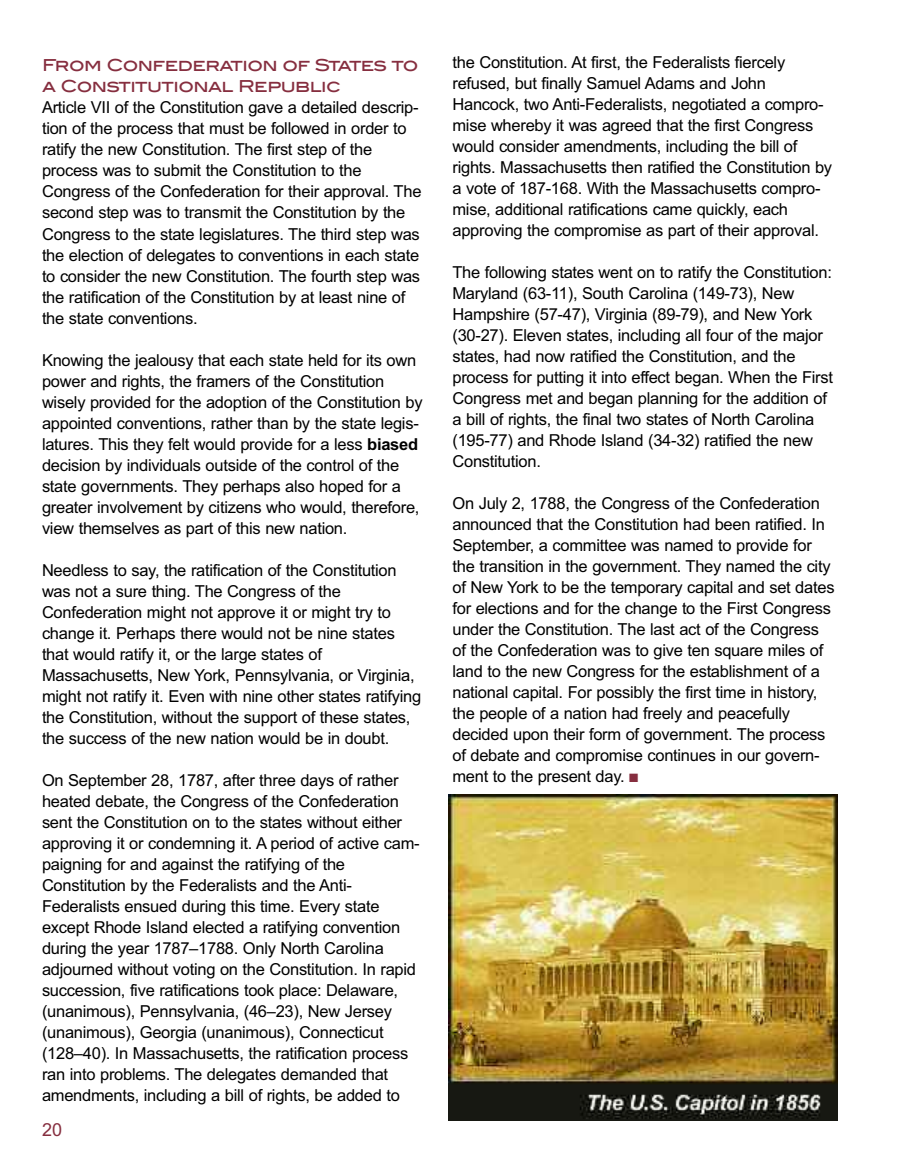
<style>
.page{position:relative;width:905px;height:1175px;background:#fff}
.page>*{position:absolute;margin:0;border:0;box-sizing:border-box;transform-origin:0 0}
.t1{font:18px "Arial";color:#862e3f}
.t2{font:16.5px/21px "Arial";letter-spacing:-.015em;color:#000}
.t3{font:16.5px/21px "Blair Md ITCTT Medium";letter-spacing:-.035em;color:#862e3f}
.s1{font-weight:700}
.s2{color:#862e3f}
</style>
<div class="page">
<img style="left:448px;top:794px;width:389px;height:326px">
<p class="t3" style="left:42px;top:55px;width:378px">From Confederation of States to a Constitutional Republic</p>
<p class="t2" style="left:42px;top:97px;width:381px">Article VII of the Constitution gave a detailed descrip&shy;tion of the process that must be followed in order to ratify the new Constitution. The first step of the process was to submit the Constitution to the Congress of the Confederation for their approval. The second step was to transmit the Constitution by the Congress to the state legislatures. The third step was the election of delegates to conventions in each state to consider the new Constitution. The fourth step was the ratification of the Constitution by at least nine of the state conventions.</p>
<p class="t2" style="left:42px;top:349px;width:382px">Knowing the jealousy that each state held for its own power and rights, the framers of the Constitution wisely provided for the adoption of the Constitution by appointed conventions, rather than by the state legis&shy;latures. This they felt would provide for a less <span class="s1">biased </span>decision by individuals outside of the control of the state governments. They perhaps also hoped for a greater involvement by citizens who would, therefore, view themselves as part of this new nation.</p>
<p class="t2" style="left:42px;top:559px;width:381px">Needless to say, the ratification of the Constitution was not a sure thing. The Congress of the Confederation might not approve it or might try to change it. Perhaps there would not be nine states that would ratify it, or the large states of Massachusetts, New York, Pennsylvania, or Virginia, might not ratify it. Even with nine other states ratifying the Constitution, without the support of these states, the success of the new nation would be in doubt.</p>
<p class="t2" style="left:42px;top:769px;width:379px">On September 28, 1787, after three days of rather heated debate, the Congress of the Confederation sent the Constitution on to the states without either approving it or condemning it. A period of active cam&shy;paigning for and against the ratifying of the Constitution by the Federalists and the Anti-Federalists ensued during this time. Every state except Rhode Island elected a ratifying convention during the year 1787–1788. Only North Carolina adjourned without voting on the Constitution. In rapid succession, five ratifications took place: Delaware, (unanimous), Pennsylvania, (46–23), New Jersey (unanimous), Georgia (unanimous), Connecticut (128–40). In Massachusetts, the ratification process ran into problems. The delegates demanded that amendments, including a bill of rights, be added to</p>
<p class="t1" style="left:42px;top:1118px;width:22px">20</p>
<p class="t2" style="left:452px;top:51px;width:381px">the Constitution. At first, the Federalists fiercely refused, but finally Samuel Adams and John Hancock, two Anti-Federalists, negotiated a compro&shy;mise whereby it was agreed that the first Congress would consider amendments, including the bill of rights. Massachusetts then ratified the Constitution by a vote of 187-168. With the Massachusetts compro&shy;mise, additional ratifications came quickly, each approving the compromise as part of their approval.</p>
<p class="t2" style="left:452px;top:261px;width:382px">The following states went on to ratify the Constitution:<br>Maryland (63-11), South Carolina (149-73), New Hampshire (57-47), Virginia (89-79), and New York (30-27). Eleven states, including all four of the major states, had now ratified the Constitution, and the process for putting it into effect began. When the First Congress met and began planning for the addition of a bill of rights, the final two states of North Carolina (195-77) and Rhode Island (34-32) ratified the new Constitution.</p>
<p class="t2" style="left:452px;top:492px;width:383px">On July 2, 1788, the Congress of the Confederation announced that the Constitution had been ratified. In September, a committee was named to provide for the transition in the government. They named the city of New York to be the temporary capital and set dates for elections and for the change to the First Congress under the Constitution. The last act of the Congress of the Confederation was to give ten square miles of land to the new Congress for the establishment of a national capital. For possibly the first time in history, the people of a nation had freely and peacefully decided upon their form of government. The process of debate and compromise continues in our govern&shy;ment to the present day. <span class="s2">■</span></p>
</div>
